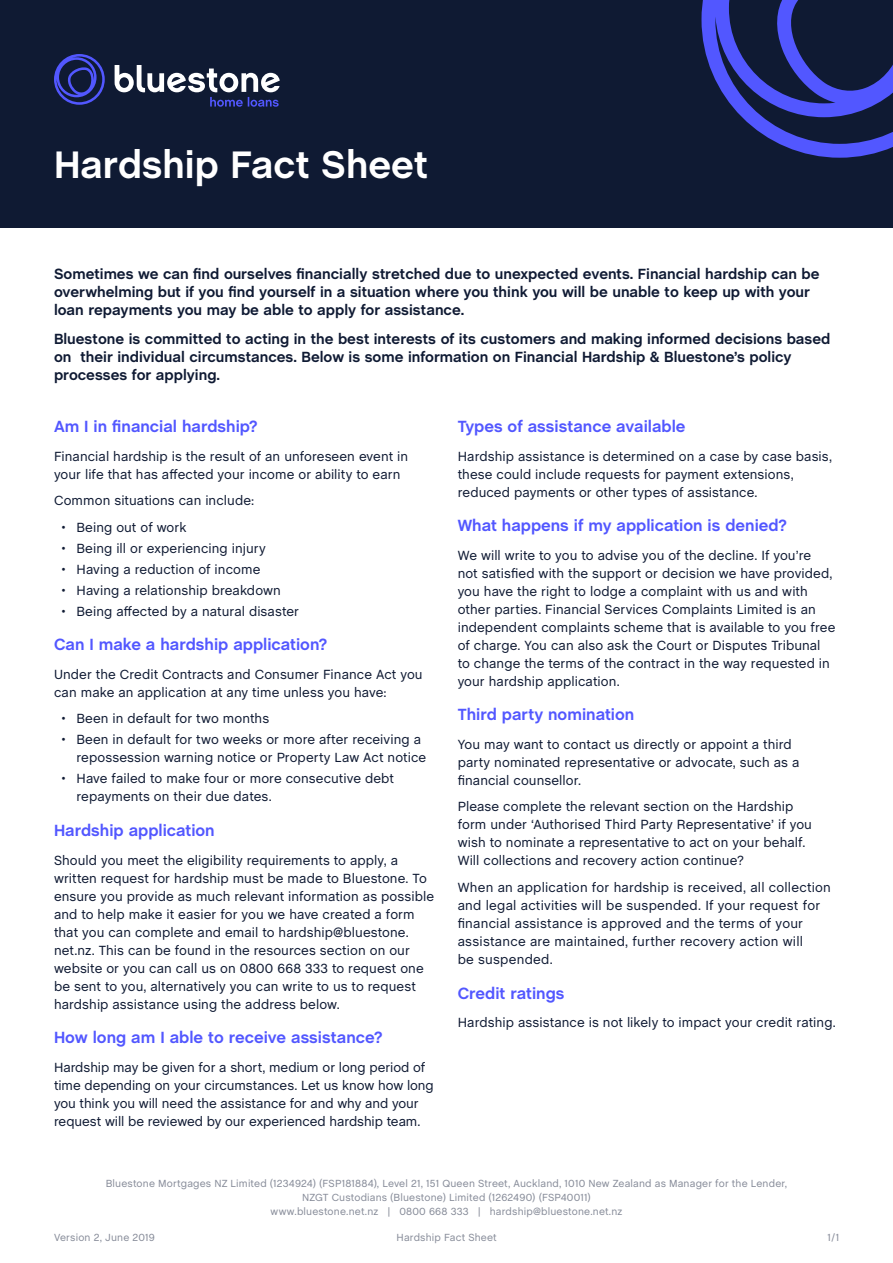
<style>
.page{position:relative;width:893px;height:1263px;background:#fff}
.page>*{position:absolute;margin:0;border:0;box-sizing:border-box;transform-origin:0 0}
.Document_Heading{font:700 39px "Chalet";color:#fff}
.Doc_Subheading{font:700 16.5px "Chalet";color:#5257ff}
.Doc_Subheading-2{font:700 15px/18px "Chalet";color:#0f1a33}
.Body_Copy{font:13.5px/18px "Chalet";letter-spacing:.005em;color:#0f1a33}
.t1{font:10.5px/13.8px "Chalet";letter-spacing:.015em;color:#878c99;text-align:center}
</style>
<div class="page">
<div style="left:0;top:0;width:893px;height:228px;background:#0f1a33"></div>
<svg style="left:54px;top:54px;width:51px;height:51px"></svg>
<svg style="left:115px;top:65px;width:165px;height:42px"></svg>
<svg style="left:701px;top:0;width:192px;height:158px"></svg>
<p class="Document_Heading" style="left:54px;top:141px;width:375px">Hardship Fact Sheet</p>
<p class="Doc_Subheading-2" style="left:54px;top:266px;width:767px">Sometimes we can find ourselves financially stretched due to unexpected events. Financial hardship can be overwhelming but if you find yourself in a situation where you think you will be unable to keep up with your loan repayments you may be able to apply for assistance.</p>
<p class="Doc_Subheading-2" style="left:54px;top:331px;width:778px">Bluestone is committed to acting in the best interests of its customers and making informed decisions based on their individual circumstances. Below is some information on Financial Hardship &amp; Bluestone’s policy processes for applying.</p>
<p class="Doc_Subheading" style="left:458px;top:417px;width:229px">Types of assistance available</p>
<p class="Body_Copy" style="left:458px;top:447px;width:376px">Hardship assistance is determined on a case by case basis, these could include requests for payment extensions, reduced payments or other types of assistance.</p>
<p class="Doc_Subheading" style="left:458px;top:516px;width:331px">What happens if my application is denied?</p>
<p class="Body_Copy" style="left:458px;top:546px;width:379px">We will write to you to advise you of the decline. If you’re<br>not satisfied with the support or decision we have provided, you have the right to lodge a complaint with us and with other parties. Financial Services Complaints Limited is an independent complaints scheme that is available to you free of charge. You can also ask the Court or Disputes Tribunal to change the terms of the contract in the way requested in your hardship application.</p>
<p class="Doc_Subheading" style="left:458px;top:705px;width:178px">Third party nomination</p>
<p class="Body_Copy" style="left:458px;top:735px;width:343px">You may want to contact us directly or appoint a third party nominated representative or advocate, such as a financial counsellor.</p>
<p class="Body_Copy" style="left:458px;top:798px;width:356px">Please complete the relevant section on the Hardship form under ‘Authorised Third Party Representative’ if you wish to nominate a representative to act on your behalf.<br>Will collections and recovery action continue?</p>
<p class="Body_Copy" style="left:458px;top:878px;width:375px">When an application for hardship is received, all collection and legal activities will be suspended. If your request for financial assistance is approved and the terms of your assistance are maintained, further recovery action will<br>be suspended.</p>
<p class="Doc_Subheading" style="left:458px;top:983px;width:108px">Credit ratings</p>
<p class="Body_Copy" style="left:458px;top:1013px;width:379px">Hardship assistance is not likely to impact your credit rating.</p>
<p class="Doc_Subheading" style="left:54px;top:417px;width:205px">Am I in financial hardship?</p>
<p class="Body_Copy" style="left:54px;top:447px;width:356px">Financial hardship is the result of an unforeseen event in your life that has affected your income or ability to earn</p>
<p class="Body_Copy" style="left:54px;top:492px;width:202px">Common situations can include:</p>
<p class="Body_Copy" style="left:62px;top:518px;width:127px">• Being out of work</p>
<p class="Body_Copy" style="left:62px;top:539px;width:206px">• Being ill or experiencing injury</p>
<p class="Body_Copy" style="left:62px;top:560px;width:200px">• Having a reduction of income</p>
<p class="Body_Copy" style="left:62px;top:581px;width:221px">• Having a relationship breakdown</p>
<p class="Body_Copy" style="left:62px;top:602px;width:239px">• Being affected by a natural disaster</p>
<p class="Doc_Subheading" style="left:54px;top:635px;width:275px">Can I make a hardship application?</p>
<p class="Body_Copy" style="left:54px;top:665px;width:370px">Under the Credit Contracts and Consumer Finance Act you can make an application at any time unless you have:</p>
<p class="Body_Copy" style="left:62px;top:710px;width:209px">• Been in default for two months</p>
<p class="Body_Copy" style="left:76px;top:731px;width:351px;text-indent:-15px">• Been in default for two weeks or more after receiving a repossession warning notice or Property Law Act notice</p>
<p class="Body_Copy" style="left:76px;top:770px;width:319px;text-indent:-15px">• Have failed to make four or more consecutive debt repayments on their due dates.</p>
<p class="Doc_Subheading" style="left:54px;top:820px;width:162px">Hardship application</p>
<p class="Body_Copy" style="left:54px;top:851px;width:382px">Should you meet the eligibility requirements to apply, a written request for hardship must be made to Bluestone. To ensure you provide as much relevant information as possible and to help make it easier for you we have created a form that you can complete and email to hardship@bluestone. net.nz. This can be found in the resources section on our website or you can call us on 0800 668 333 to request one be sent to you, alternatively you can write to us to request hardship assistance using the address below.</p>
<p class="Doc_Subheading" style="left:54px;top:1027px;width:330px">How long am I able to receive assistance?</p>
<p class="Body_Copy" style="left:54px;top:1058px;width:381px">Hardship may be given for a short, medium or long period of time depending on your circumstances. Let us know how long you think you will need the assistance for and why and your request will be reviewed by our experienced hardship team.</p>
<p class="t1" style="left:106px;top:1176px;width:683px">Bluestone Mortgages NZ Limited (1234924) (FSP181884), Level 21, 151 Queen Street, Auckland, 1010 New Zealand as Manager for the Lender,<br>NZGT Custodians (Bluestone) Limited (1262490) (FSP40011)<br>www.bluestone.net.nz | 0800 668 333 | hardship@bluestone.net.nz</p>
<p class="t1" style="left:54px;top:1230px;width:102px">Version 2, June 2019</p>
<p class="t1" style="left:396px;top:1230px;width:102px">Hardship Fact Sheet</p>
<p class="t1" style="left:828px;top:1230px;width:13px">1/1</p>
</div>
